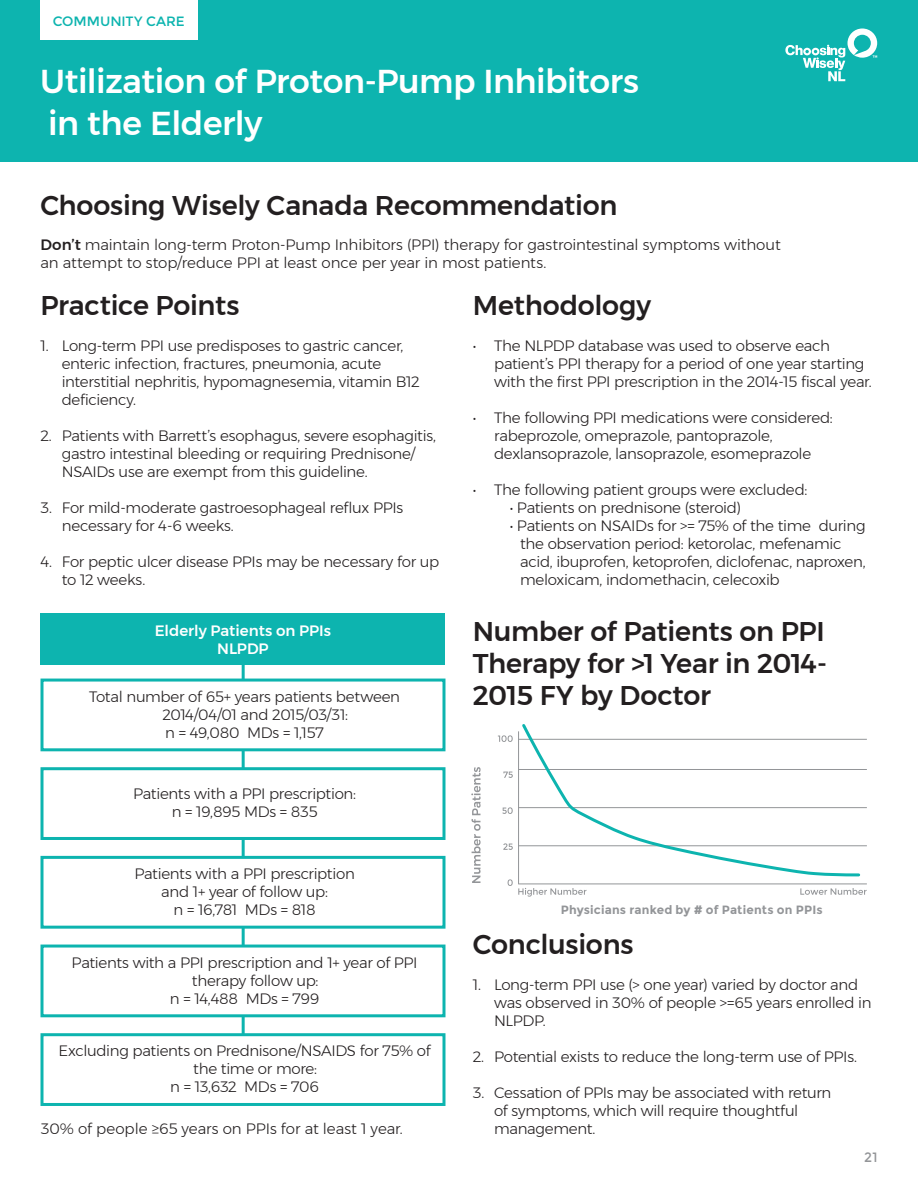
<style>
.page{position:relative;width:918px;height:1188px;background:#fff}
.page>*{position:absolute;margin:0;border:0;box-sizing:border-box;transform-origin:0 0}
.t1{font:500 33px "Montserrat";letter-spacing:-.015em;color:#fff}
.t2{font:500 27px/32.4px "Montserrat";letter-spacing:-.01em;color:#231f20;text-align:justify}
.t3{font:300 15px/18px "Montserrat";letter-spacing:-.02em;color:#231f20}
.t4{font:500 15px "Montserrat";color:#fff}
.t5{font:13.5px "Montserrat";letter-spacing:-.005em;color:#0db4af}
.t6{font:13.5px "Montserrat";color:#939598}
.t7{font:700 12px "Montserrat";letter-spacing:.015em;color:#939598}
.s1{font-weight:500}
</style>
<div class="page">
<hr style="left:242px;top:652px;width:3px;height:425px;background:#0db4af">
<div style="left:0;top:0;width:918px;height:162px;background:#0db4af"></div>
<div style="left:40px;top:0;width:158px;height:40px;background:#fff"></div>
<svg style="left:785px;top:28px;width:92px;height:53px"></svg>
<hr style="left:518px;top:846px;width:349px;height:1px;background:#939598">
<hr style="left:518px;top:807px;width:349px;height:1px;background:#939598">
<hr style="left:518px;top:769px;width:349px;height:1px;background:#939598">
<hr style="left:518px;top:739px;width:349px;height:1px;background:#939598">
<hr style="left:518px;top:884px;width:349px;height:1px;background:#939598">
<svg style="left:498px;top:735px;width:15px;height:7px"></svg>
<svg style="left:503px;top:772px;width:10px;height:6px"></svg>
<svg style="left:502px;top:807px;width:11px;height:7px"></svg>
<svg style="left:503px;top:843px;width:10px;height:7px"></svg>
<svg style="left:508px;top:879px;width:78px;height:18px"></svg>
<svg style="left:800px;top:888px;width:67px;height:7px"></svg>
<hr style="left:518px;top:731px;width:1px;height:153px;background:#939598">
<svg style="left:471px;top:767px;width:10px;height:116px"></svg>
<svg style="left:520px;top:724px;width:342px;height:153px"></svg>
<div style="left:40px;top:613px;width:406px;height:52px;background:#0db4af"></div>
<div style="left:40px;top:679px;width:406px;height:72px;background:#fff;border:3px solid #0db4af"></div>
<div style="left:40px;top:767px;width:406px;height:73px;background:#fff;border:3px solid #0db4af"></div>
<div style="left:40px;top:856px;width:406px;height:73px;background:#fff;border:3px solid #0db4af"></div>
<div style="left:40px;top:945px;width:406px;height:72px;background:#fff;border:3px solid #0db4af"></div>
<div style="left:40px;top:1033px;width:406px;height:73px;background:#fff;border:3px solid #0db4af"></div>
<p class="t5" style="left:53px;top:14px;width:133px">COMMUNITY CARE</p>
<p class="t1" style="left:40px;top:55px;width:600px">Utilization of Proton-Pump Inhibitors</p>
<p class="t1" style="left:48px;top:97px;width:216px">in the Elderly</p>
<p class="t2" style="left:40px;top:189px;width:578px">Choosing Wisely Canada Recommendation</p>
<p class="t3" style="left:40px;top:235px;width:742px"><span class="s1">Don’t</span> maintain long-term Proton-Pump Inhibitors (PPI) therapy for gastrointestinal symptoms without an attempt to stop/reduce PPI at least once per year in most patients.</p>
<p class="t2" style="left:40px;top:290px;width:201px">Practice Points</p>
<p class="t3" style="left:62px;top:337px;width:359px;text-indent:-21px">1. Long-term PPI use predisposes to gastric cancer, enteric infection, fractures, pneumonia, acute interstitial nephritis, hypomagnesemia, vitamin B12 deficiency.</p>
<p class="t3" style="left:62px;top:427px;width:376px;text-indent:-21px">2. Patients with Barrett’s esophagus, severe esophagitis, gastro intestinal bleeding or requiring Prednisone/<br>NSAIDs use are exempt from this guideline.</p>
<p class="t3" style="left:62px;top:499px;width:343px;text-indent:-21px">3. For mild-moderate gastroesophageal reflux PPIs necessary for 4-6 weeks.</p>
<p class="t3" style="left:62px;top:553px;width:379px;text-indent:-21px">4. For peptic ulcer disease PPIs may be necessary for up to 12 weeks.</p>
<p class="t4" style="left:155px;top:619px;width:178px">Elderly Patients on PPIs</p>
<p class="t4" style="left:217px;top:637px;width:53px">NLPDP</p>
<p class="t3" style="left:162px;top:687px;width:239px;text-indent:-73px">Total number of 65+ years patients between<br>2014/04/01 and 2015/03/31:</p>
<p class="t3" style="left:165px;top:723px;width:160px">n = 49,080 MDs = 1,157</p>
<p class="t3" style="left:133px;top:785px;width:225px">Patients with a PPI prescription:</p>
<p class="t3" style="left:172px;top:803px;width:147px">n = 19,895 MDs = 835</p>
<p class="t3" style="left:134px;top:865px;width:222px">Patients with a PPI prescription</p>
<p class="t3" style="left:161px;top:883px;width:168px">and 1+ year of follow up:</p>
<p class="t3" style="left:174px;top:901px;width:143px">n = 16,781 MDs = 818</p>
<p class="t3" style="left:192px;top:953px;width:227px;text-indent:-120px">Patients with a PPI prescription and 1+ year of PPI therapy follow up:</p>
<p class="t3" style="left:170px;top:989px;width:151px">n = 14,488 MDs = 799</p>
<p class="t3" style="left:193px;top:1042px;width:239px;text-indent:-135px">Excluding patients on Prednisone/NSAIDS for 75% of the time or more:</p>
<p class="t3" style="left:170px;top:1078px;width:150px">n = 13,632 MDs = 706</p>
<p class="t3" style="left:41px;top:1120px;width:364px">30% of people ≥65 years on PPIs for at least 1 year.</p>
<p class="t2" style="left:473px;top:290px;width:180px">Methodology</p>
<p class="t3" style="left:494px;top:337px;width:379px;text-indent:-21px">• The NLPDP database was used to observe each patient’s PPI therapy for a period of one year starting with the first PPI prescription in the 2014-15 fiscal year.</p>
<p class="t3" style="left:494px;top:409px;width:340px;text-indent:-21px">• The following PPI medications were considered: rabeprozole, omeprazole, pantoprazole, dexlansoprazole, lansoprazole, esomeprazole</p>
<p class="t3" style="left:473px;top:481px;width:336px">• The following patient groups were excluded:</p>
<p class="t3" style="left:510px;top:499px;width:233px">• Patients on prednisone (steroid)</p>
<p class="t3" style="left:520px;top:517px;width:347px;text-indent:-10px">• Patients on NSAIDs for &gt;= 75% of the time during the observation period: ketorolac, mefenamic acid, ibuprofen, ketoprofen, diclofenac, naproxen, meloxicam, indomethacin, celecoxib</p>
<p class="t2" style="left:473px;top:615px;width:356px">Number of Patients on PPI Therapy for &gt;1 Year in 2014- 2015 FY by Doctor</p>
<p class="t7" style="left:561px;top:903px;width:264px">Physicians ranked by # of Patients on PPIs</p>
<p class="t2" style="left:473px;top:928px;width:162px">Conclusions</p>
<p class="t3" style="left:494px;top:975px;width:379px;text-indent:-21px">1. Long-term PPI use (&gt; one year) varied by doctor and was observed in 30% of people &gt;=65 years enrolled in<br>NLPDP.</p>
<p class="t3" style="left:473px;top:1047px;width:386px">2. Potential exists to reduce the long-term use of PPIs.</p>
<p class="t3" style="left:494px;top:1083px;width:339px;text-indent:-21px">3. Cessation of PPIs may be associated with return of symptoms, which will require thoughtful management.</p>
<p class="t6" style="left:864px;top:1149px;width:15px">21</p>
</div>
